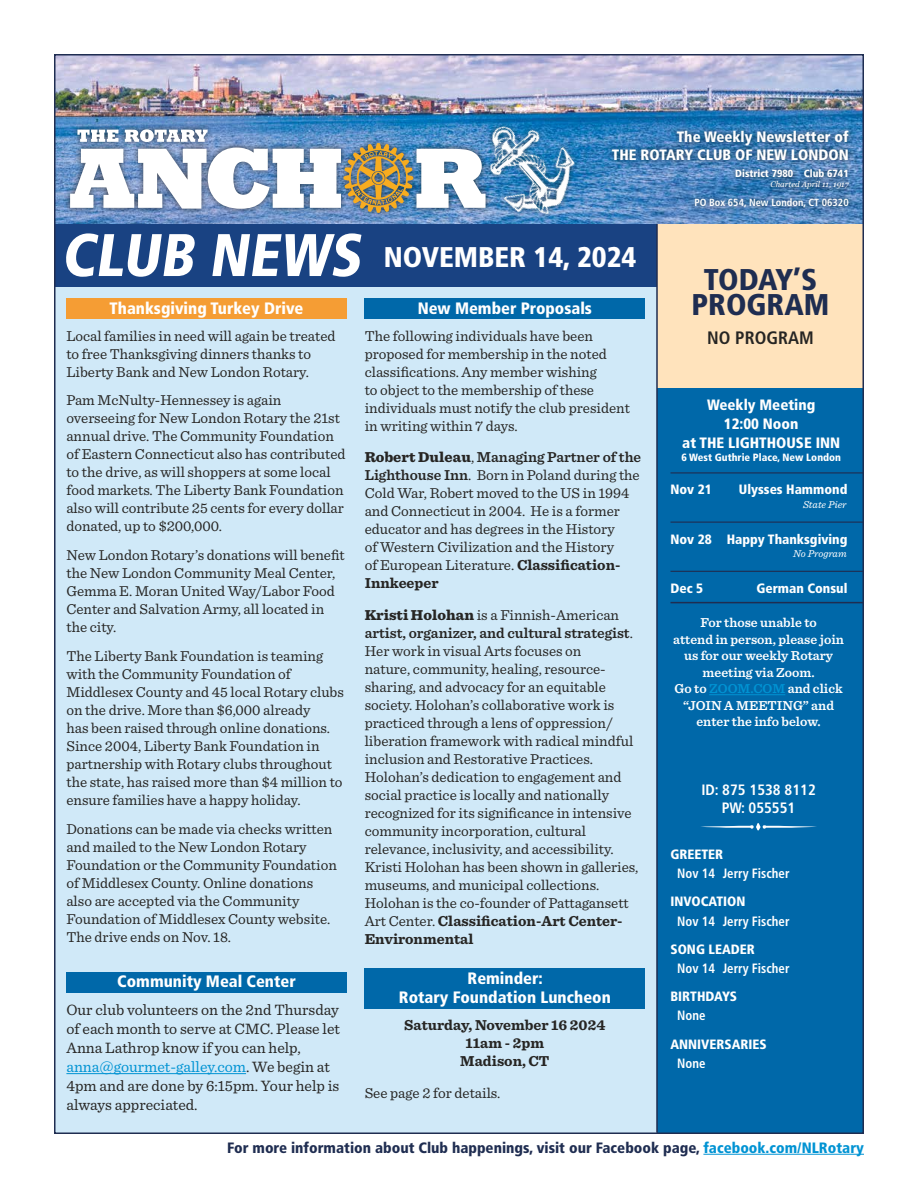
<style>
.page{position:relative;width:918px;height:1188px;background:#fff}
.page>*{position:absolute;margin:0;border:0;box-sizing:border-box;transform-origin:0 0}
.t1{font:900 condensed 30px/25.5px "Frutiger LT Std";color:#1f2d51;text-align:center}
.t2{font:900 condensed 28.5px "Frutiger LT Std";color:#fff}
.t3{font:700 condensed 18px "Frutiger LT Std";color:#262523}
.t4{font:900 condensed 16.5px/19.8px "Frutiger LT Std";color:#fff;text-align:center}
.t5{font:15.75px/18.9px "Sentinel";color:#262523}
.t6{font:15px/18px "Sentinel";color:#262523}
.t7{font:900 condensed 15px/18.8px "Frutiger LT Std";color:#fff;text-align:right}
.t8{font:900 condensed 15px "Frutiger LT Std";color:#1f2d51}
.t9{font:700 15px/18px "Sentinel";color:#262523;text-align:center}
.t10{font:700 condensed 15px/18px "Frutiger LT Std";color:#fff;text-align:center}
.t11{font:600 13.5px/16.5px "Sentinel";color:#fff;text-align:center}
.t12{font:900 condensed 13.5px "Frutiger LT Std";color:#fff}
.t13{font:700 condensed 13.5px "Frutiger LT Std";color:#fff;scale:.95 1}
.t14{font:900 condensed 10.5px "Frutiger LT Std";color:#fff}
.t15{font:italic 10.5px "Sentinel";color:#fff}
.t16{font:700 condensed 10.35px "Frutiger LT Std";color:#fff}
.t17{font:900 condensed 10.35px "Frutiger LT Std";color:#fff}
.t18{font:italic 8.1px "Georgia";color:#fff}
.s1{font-size:60px}
.s2{color:#0093d3}
.s3{font-weight:900}
.s4{font-weight:600}
.s5{font-weight:700}
</style>
<div class="page">
<div style="left:54px;top:286px;width:810px;height:848px;background:#d0e9f8"></div>
<img style="left:57px;top:57px;width:804px;height:167px">
<div style="left:606px;top:125px;width:249px;height:88px;background:#262523;opacity:.75"></div>
<hr style="left:703px;top:1154px;width:161px;height:1px;background:#0093d3">
<img style="left:70px;top:95px;width:528px;height:129px">
<img style="left:464px;top:100px;width:129px;height:124px">
<div style="left:54px;top:224px;width:809px;height:62px;background:#194282"></div>
<div style="left:66px;top:972px;width:281px;height:21px;background:#0068a9"></div>
<hr style="left:66px;top:1073px;width:180px;height:1px;background:#0093d3">
<div style="left:657px;top:363px;width:207px;height:771px;background:#0068a9"></div>
<hr style="left:670px;top:472px;width:194px;height:1px;background:#1f2d51">
<hr style="left:670px;top:522px;width:194px;height:1px;background:#1f2d51">
<hr style="left:670px;top:571px;width:194px;height:1px;background:#1f2d51">
<hr style="left:670px;top:602px;width:194px;height:1px;background:#1f2d51">
<hr style="left:709px;top:694px;width:76px;height:1px;background:#0093d3">
<svg style="left:701px;top:823px;width:116px;height:7px"></svg>
<div style="left:657px;top:224px;width:207px;height:163px;background:#ffe3bc"></div>
<div style="left:66px;top:298px;width:281px;height:21px;background:#f59d34"></div>
<div style="left:365px;top:298px;width:280px;height:21px;background:#0068a9"></div>
<div style="left:365px;top:968px;width:280px;height:41px;background:#0068a9"></div>
<hr style="left:656px;top:224px;width:2px;height:909px;background:#1f2d51">
<p class="t7" style="left:612px;top:128px;width:238px;line-height:18px">The Weekly Newsletter of<br>THE ROTARY CLUB OF NEW LONDON</p>
<p class="t17" style="left:735px;top:168px;width:115px">District 7980 Club 6741</p>
<p class="t18" style="left:771px;top:179px;width:80px">Charted April 11, 1917</p>
<p class="t16" style="left:694px;top:197px;width:156px">PO Box 654, New London, CT 06320</p>
<h2 class="t2" style="left:61px;top:240px;width:577px"><span class="s1">CLUB NEWS</span> NOVEMBER 14, 2024</h2>
<p class="t4" style="left:110px;top:298px;width:195px">Thanksgiving Turkey Drive</p>
<p class="t6" style="left:66px;top:326px;width:271px">Local families in need will again be treated to free Thanksgiving dinners thanks to<br>Liberty Bank and New London Rotary.</p>
<p class="t6" style="left:66px;top:390px;width:281px">Pam McNulty-Hennessey is again overseeing for New London Rotary the 21st annual drive. The Community Foundation of Eastern Connecticut also has contributed to the drive, as will shoppers at some local food markets. The Liberty Bank Foundation also will contribute 25 cents for every dollar donated, up to $200,000.</p>
<p class="t6" style="left:66px;top:545px;width:280px">New London Rotary’s donations will benefit the New London Community Meal Center, Gemma E. Moran United Way/Labor Food Center and Salvation Army, all located in the city.</p>
<p class="t6" style="left:66px;top:646px;width:279px">The Liberty Bank Foundation is teaming with the Community Foundation of Middlesex County and 45 local Rotary clubs on the drive. More than $6,000 already<br>has been raised through online donations.<br>Since 2004, Liberty Bank Foundation in partnership with Rotary clubs throughout the state, has raised more than $4 million to ensure families have a happy holiday.</p>
<p class="t6" style="left:66px;top:819px;width:272px">Donations can be made via checks written and mailed to the New London Rotary Foundation or the Community Foundation of Middlesex County. Online donations also are accepted via the Community Foundation of Middlesex County website.<br>The drive ends on Nov. 18.</p>
<p class="t4" style="left:117px;top:972px;width:180px">Community Meal Center</p>
<p class="t5" style="left:66px;top:1000px;width:275px">Our club volunteers on the 2nd Thursday of each month to serve at CMC. Please let Anna Lathrop know if you can help, <span class="s2">anna@gourmet-galley.com</span>. We begin at 4pm and are done by 6:15pm. Your help is always appreciated.</p>
<p class="t4" style="left:418px;top:298px;width:176px">New Member Proposals</p>
<p class="t6" style="left:365px;top:326px;width:267px">The following individuals have been proposed for membership in the noted classifications. Any member wishing<br>to object to the membership of these individuals must notify the club president in writing within 7 days.</p>
<p class="t6" style="left:365px;top:447px;width:278px"><span class="s3">Robert Duleau</span>, <span class="s4">Managing Partner of the Lighthouse Inn</span>. Born in Poland during the Cold War, Robert moved to the US in 1994 and Connecticut in 2004. He is a former educator and has degrees in the History<br>of Western Civilization and the History<br>of European Literature. <span class="s5">Classification-Innkeeper</span></p>
<p class="t6" style="left:365px;top:605px;width:275px"><span class="s3">Kristi Holohan</span> is a Finnish-American <span class="s4">artist, organizer, and cultural strategist</span>.<br>Her work in visual Arts focuses on<br>nature, community, healing, resource&shy;sharing, and advocacy for an equitable society. Holohan’s collaborative work is practiced through a lens of oppression/ liberation framework with radical mindful inclusion and Restorative Practices.<br>Holohan’s dedication to engagement and social practice is locally and nationally recognized for its significance in intensive community incorporation, cultural relevance, inclusivity, and accessibility.<br>Kristi Holohan has been shown in galleries, museums, and municipal collections.<br>Holohan is the co-founder of Pattagansett Art Center. <span class="s5">Classification-Art Center-Environmental</span></p>
<p class="t4" style="left:399px;top:968px;width:213px">Reminder:<br>Rotary Foundation Luncheon</p>
<p class="t9" style="left:404px;top:1016px;width:203px">Saturday, November 16 2024<br>11am - 2pm<br>Madison, CT</p>
<p class="t6" style="left:365px;top:1083px;width:137px">See page 2 for details.</p>
<h1 class="t1" style="left:692px;top:267px;width:139px">TODAY’S<br>PROGRAM</h1>
<p class="t3" style="left:707px;top:327px;width:108px">NO PROGRAM</p>
<p class="t7" style="left:682px;top:396px;width:159px;text-align:center">Weekly Meeting<br>12:00 Noon<br>at THE LIGHTHOUSE INN</p>
<p class="t14" style="left:681px;top:451px;width:161px">6 West Guthrie Place, New London</p>
<p class="t12" style="left:670px;top:482px;width:43px">Nov 21</p>
<p class="t12" style="left:739px;top:482px;width:110px">Ulysses Hammond</p>
<p class="t15" style="left:803px;top:497px;width:45px">State Pier</p>
<p class="t12" style="left:670px;top:531px;width:178px">Nov 28 Happy Thanksgiving</p>
<p class="t15" style="left:793px;top:546px;width:55px">No Program</p>
<p class="t12" style="left:670px;top:580px;width:34px">Dec 5</p>
<p class="t12" style="left:756px;top:580px;width:93px">German Consul</p>
<p class="t11" style="left:673px;top:614px;width:172px">For those unable to<br>attend in person, please join us for our weekly Rotary meeting via Zoom.<br>Go to <span class="s2">ZOOM.COM</span> and click “JOIN A MEETING” and enter the info below.</p>
<p class="t10" style="left:701px;top:781px;width:116px">ID: 875 1538 8112<br>PW: 055551</p>
<p class="t12" style="left:670px;top:846px;width:54px">GREETER</p>
<p class="t13" style="left:677px;top:865px;width:120px">Nov 14 Jerry Fischer</p>
<p class="t12" style="left:670px;top:894px;width:77px">INVOCATION</p>
<p class="t13" style="left:677px;top:913px;width:120px">Nov 14 Jerry Fischer</p>
<p class="t12" style="left:670px;top:941px;width:86px">SONG LEADER</p>
<p class="t13" style="left:677px;top:960px;width:120px">Nov 14 Jerry Fischer</p>
<p class="t12" style="left:670px;top:988px;width:68px">BIRTHDAYS</p>
<p class="t13" style="left:677px;top:1008px;width:31px">None</p>
<p class="t12" style="left:670px;top:1036px;width:98px">ANNIVERSARIES</p>
<p class="t13" style="left:677px;top:1055px;width:31px">None</p>
<p class="t8" style="left:227px;top:1139px;width:638px">For more information about Club happenings, visit our Facebook page, <span class="s2">facebook.com/NLRotary</span></p>
</div>
